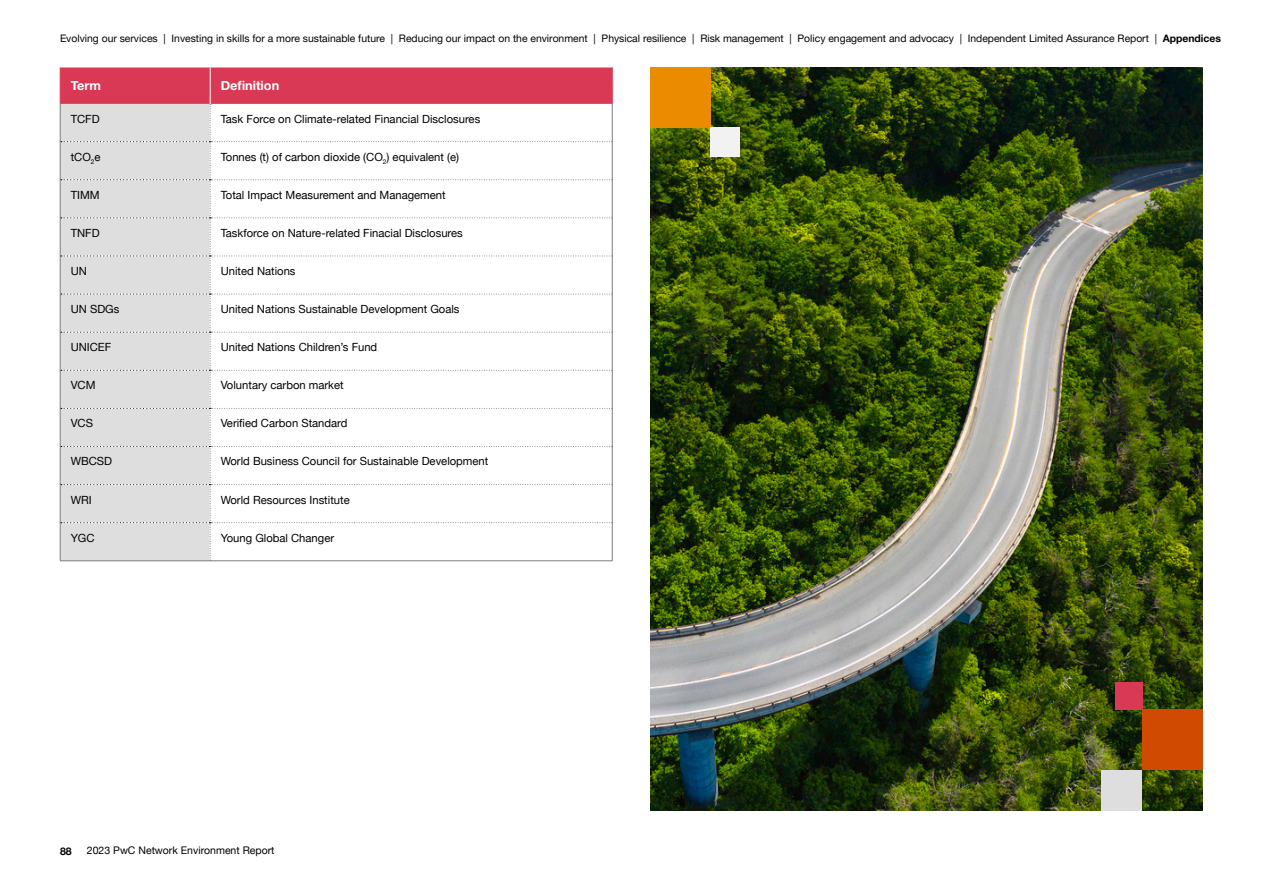
<style>
.page{position:relative;width:1263px;height:893px;background:#fff}
.page>*{position:absolute;margin:0;border:0;box-sizing:border-box;transform-origin:0 0}
.t1{font:700 12.75px "Helvetica Neue";color:#fff}
.Bulleted_List{font:11.25px "Helvetica Neue";color:#000}
.t2{font:10.5px "Helvetica Neue";color:#000}
.t3{font:700 10.5px "Helvetica Neue LT Pro";color:#000}
.t4{font:10.35px "Helvetica Neue LT Pro";color:#000}
.s1{font-weight:700}
</style>
<div class="page">
<hr style="left:60px;top:561px;width:150px;height:1px;background:#7d7d7d">
<hr style="left:210px;top:561px;width:402px;height:1px;background:#7d7d7d">
<svg style="left:60px;top:68px;width:553px;height:493px"></svg>
<img style="left:650px;top:68px;width:553px;height:742px">
<div style="left:650px;top:68px;width:60px;height:60px;background:#eb8c00"></div>
<div style="left:710px;top:128px;width:30px;height:29px;background:#f2f2f2"></div>
<div style="left:1143px;top:710px;width:60px;height:60px;background:#d04a02"></div>
<div style="left:1101px;top:770px;width:41px;height:40px;background:#dedede"></div>
<div style="left:1116px;top:683px;width:27px;height:27px;background:#d93954"></div>
<p class="t4" style="left:60px;top:31px;width:1162px">Evolving our services | Investing in skills for a more sustainable future | Reducing our impact on the environment | Physical resilience | Risk management | Policy engagement and advocacy | Independent Limited Assurance Report | <span class="s1">Appendices</span></p>
<p class="t1" style="left:71px;top:76px;width:32px">Term</p>
<p class="t1" style="left:221px;top:76px;width:60px">Definition</p>
<h6 class="Bulleted_List" style="left:71px;top:110px;width:30px">TCFD</h6>
<h6 class="Bulleted_List" style="left:221px;top:110px;width:261px">Task Force on Climate-related Financial Disclosures</h6>
<h6 class="Bulleted_List" style="left:71px;top:149px;width:31px">tCO<sub>2</sub>e</h6>
<h6 class="Bulleted_List" style="left:221px;top:149px;width:240px">Tonnes (t) of carbon dioxide (CO<sub>2</sub>) equivalent (e)</h6>
<h6 class="Bulleted_List" style="left:71px;top:187px;width:30px">TIMM</h6>
<h6 class="Bulleted_List" style="left:221px;top:187px;width:227px">Total Impact Measurement and Management</h6>
<h6 class="Bulleted_List" style="left:71px;top:225px;width:30px">TNFD</h6>
<h6 class="Bulleted_List" style="left:221px;top:225px;width:244px">Taskforce on Nature-related Finacial Disclosures</h6>
<h6 class="Bulleted_List" style="left:71px;top:263px;width:18px">UN</h6>
<h6 class="Bulleted_List" style="left:221px;top:263px;width:76px">United Nations</h6>
<h6 class="Bulleted_List" style="left:71px;top:301px;width:50px">UN SDGs</h6>
<h6 class="Bulleted_List" style="left:221px;top:301px;width:240px">United Nations Sustainable Development Goals</h6>
<h6 class="Bulleted_List" style="left:71px;top:339px;width:42px">UNICEF</h6>
<h6 class="Bulleted_List" style="left:221px;top:339px;width:158px">United Nations Children’s Fund</h6>
<h6 class="Bulleted_List" style="left:71px;top:377px;width:26px">VCM</h6>
<h6 class="Bulleted_List" style="left:221px;top:377px;width:125px">Voluntary carbon market</h6>
<h6 class="Bulleted_List" style="left:71px;top:415px;width:24px">VCS</h6>
<h6 class="Bulleted_List" style="left:221px;top:415px;width:128px">Verified Carbon Standard</h6>
<h6 class="Bulleted_List" style="left:71px;top:453px;width:43px">WBCSD</h6>
<h6 class="Bulleted_List" style="left:221px;top:453px;width:269px">World Business Council for Sustainable Development</h6>
<h6 class="Bulleted_List" style="left:71px;top:491px;width:23px">WRI</h6>
<h6 class="Bulleted_List" style="left:221px;top:491px;width:131px">World Resources Institute</h6>
<h6 class="Bulleted_List" style="left:71px;top:530px;width:25px">YGC</h6>
<h6 class="Bulleted_List" style="left:221px;top:530px;width:115px">Young Global Changer</h6>
<p class="t3" style="left:60px;top:845px;width:13px">88</p>
<p class="t2" style="left:87px;top:843px;width:189px">2023 PwC Network Environment Report</p>
</div>
